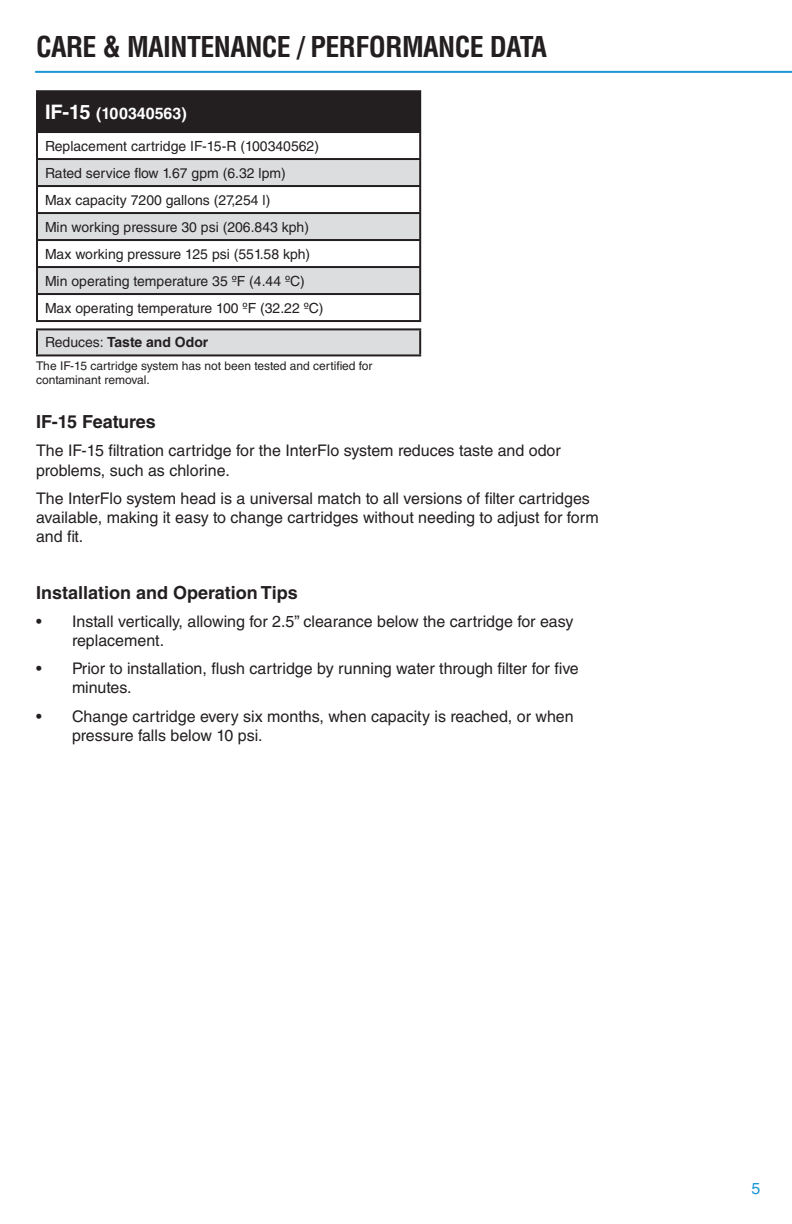
<style>
.page{position:relative;width:792px;height:1224px;background:#fff}
.page>*{position:absolute;margin:0;border:0;box-sizing:border-box;transform-origin:0 0}
.t1{font:700 condensed 28px "Helvetica LT Std";letter-spacing:-.02em;color:#231f20}
.Bulleted_Text{font:700 18px "Helvetica LT Std";color:#231f20}
.Bulleted_Text-2{font:16px/19.2px "Helvetica LT Std";color:#231f20}
.H4_left{font:700 16px "Helvetica LT Std";color:#fff}
.H4_left-2{font:16px "Helvetica LT Std";color:#1a97d5}
.Body{font:14px "Helvetica LT Std";color:#231f20}
.Body-2{font:700 14px "Helvetica LT Std";color:#231f20}
.Bulleted_Text-3{font:12px/14px "Helvetica LT Std";color:#231f20}
.s1{font-size:20px}
.s2{font-weight:400}
</style>
<div class="page">
<div style="left:37px;top:91px;width:383px;height:41px;background:#231f20"></div>
<div style="left:38px;top:160px;width:381px;height:25px;background:#dcdddf"></div>
<svg style="left:38px;top:214px;width:381px;height:79px;fill:#dcdddf"></svg>
<hr style="left:36px;top:90px;width:385px;height:2px;background:#231f20">
<hr style="left:36px;top:92px;width:2px;height:39px;background:#231f20">
<hr style="left:419px;top:92px;width:2px;height:39px;background:#231f20">
<hr style="left:36px;top:131px;width:385px;height:2px;background:#231f20">
<hr style="left:36px;top:133px;width:2px;height:25px;background:#231f20">
<hr style="left:419px;top:133px;width:2px;height:25px;background:#231f20">
<hr style="left:36px;top:158px;width:385px;height:2px;background:#231f20">
<hr style="left:36px;top:160px;width:2px;height:25px;background:#231f20">
<hr style="left:419px;top:160px;width:2px;height:25px;background:#231f20">
<hr style="left:36px;top:185px;width:385px;height:2px;background:#231f20">
<hr style="left:36px;top:187px;width:2px;height:25px;background:#231f20">
<hr style="left:419px;top:187px;width:2px;height:25px;background:#231f20">
<hr style="left:36px;top:212px;width:385px;height:2px;background:#231f20">
<hr style="left:36px;top:214px;width:2px;height:25px;background:#231f20">
<hr style="left:419px;top:214px;width:2px;height:25px;background:#231f20">
<hr style="left:36px;top:239px;width:385px;height:2px;background:#231f20">
<hr style="left:36px;top:241px;width:2px;height:25px;background:#231f20">
<hr style="left:419px;top:241px;width:2px;height:25px;background:#231f20">
<hr style="left:36px;top:266px;width:385px;height:2px;background:#231f20">
<hr style="left:36px;top:268px;width:2px;height:25px;background:#231f20">
<hr style="left:419px;top:268px;width:2px;height:25px;background:#231f20">
<hr style="left:36px;top:293px;width:385px;height:2px;background:#231f20">
<hr style="left:36px;top:295px;width:2px;height:25px;background:#231f20">
<hr style="left:419px;top:295px;width:2px;height:25px;background:#231f20">
<hr style="left:36px;top:320px;width:385px;height:2px;background:#231f20">
<div style="left:37px;top:329px;width:383px;height:26px;background:#dcdddf"></div>
<hr style="left:36px;top:328px;width:385px;height:2px;background:#231f20">
<hr style="left:36px;top:330px;width:2px;height:24px;background:#231f20">
<hr style="left:419px;top:330px;width:2px;height:24px;background:#231f20">
<hr style="left:36px;top:354px;width:385px;height:2px;background:#231f20">
<hr style="left:35px;top:71px;width:757px;height:2px;background:#1a97d5">
<h3 class="t1" style="left:36px;top:29px;width:513px">CARE &amp; MAINTENANCE / PERFORMANCE DATA</h3>
<p class="H4_left" style="left:45px;top:103px;width:143px"><span class="s1">IF-15</span> (100340563)</p>
<p class="Body" style="left:45px;top:138px;width:276px">Replacement cartridge IF-15-R (100340562)</p>
<p class="Body" style="left:45px;top:165px;width:242px">Rated service flow 1. 67 gpm (6. 32 lpm)</p>
<p class="Body" style="left:45px;top:192px;width:227px">Max capacity 7200 gallons (27,254 l)</p>
<p class="Body" style="left:45px;top:219px;width:266px">Min working pressure 30 psi (206. 843 kph)</p>
<p class="Body" style="left:45px;top:246px;width:267px">Max working pressure 125 psi (551.58 kph)</p>
<p class="Body" style="left:45px;top:273px;width:261px">Min operating temperature 35 ºF (4.44 ºC)</p>
<p class="Body" style="left:45px;top:300px;width:280px">Max operating temperature 100 ºF (32.22 ºC)</p>
<p class="Body-2" style="left:45px;top:334px;width:165px"><span class="s2">Reduces:</span> Taste and Odor</p>
<p class="Bulleted_Text-3" style="left:36px;top:358px;width:338px">The IF-15 cartridge system has not been tested and certified for contaminant removal.</p>
<p class="Bulleted_Text" style="left:36px;top:411px;width:121px">IF-15 Features</p>
<p class="Bulleted_Text-2" style="left:36px;top:441px;width:526px">The IF-15 filtration cartridge for the InterFlo system reduces taste and odor problems, such as chlorine.</p>
<p class="Bulleted_Text-2" style="left:36px;top:489px;width:564px">The InterFlo system head is a universal match to all versions of filter cartridges available, making it easy to change cartridges without needing to adjust for form and fit.</p>
<p class="Bulleted_Text" style="left:36px;top:581px;width:263px">Installation and Operation Tips</p>
<p class="Bulleted_Text-2" style="left:72px;top:612px;width:503px;text-indent:-36px">• Install vertically, allowing for 2.5” clearance below the cartridge for easy replacement.</p>
<p class="Bulleted_Text-2" style="left:72px;top:659px;width:508px;text-indent:-36px">• Prior to installation, flush cartridge by running water through filter for five minutes.</p>
<p class="Bulleted_Text-2" style="left:72px;top:706px;width:503px;text-indent:-36px">• Change cartridge every six months, when capacity is reached, or when pressure falls below 10 psi.</p>
<p class="H4_left-2" style="left:752px;top:1179px;width:10px">5</p>
</div>
